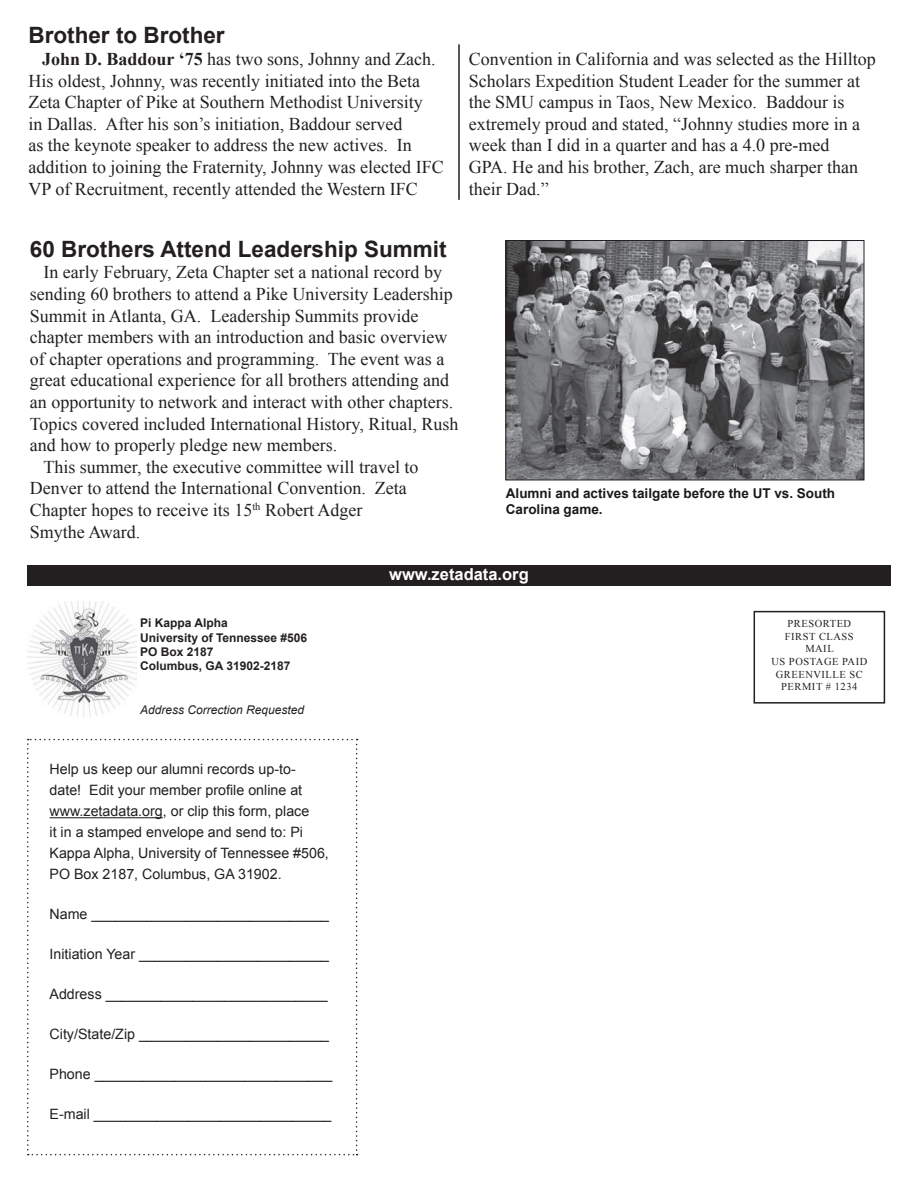
<style>
.page{position:relative;width:918px;height:1188px;background:#fff}
.page>*{position:absolute;margin:0;border:0;box-sizing:border-box;transform-origin:0 0}
.Plain_Text{font:700 22.5px "Arial";color:#231f20}
.t1{font:18px/21.6px "Times New Roman";color:#231f20}
.t2{font:700 16.5px "Arial";color:#fff}
.t3{font:14.25px/21px "Arial";color:#231f20}
.Free_Form{font:700 13.5px/16.2px "Arial";color:#1a1a1a}
.t4{font:700 12px "Arial";color:#231f20}
.t5{font:italic 12px "Arial";color:#231f20}
.First_Paragraph{font:10.5px/12.6px "Times New Roman";letter-spacing:.05em;color:#231f20;text-align:center}
.s1{font-weight:700}
</style>
<div class="page">
<div style="left:27px;top:566px;width:864px;height:20px;background:#231f20"></div>
<div style="left:754px;top:611px;width:131px;height:93px;border:2px solid #231f20"></div>
<svg style="left:27px;top:739px;width:331px;height:416px"></svg>
<hr style="left:50px;top:817px;width:113px;height:1px;background:#231f20">
<img style="left:507px;top:242px;width:355px;height:236px">
<div style="left:505px;top:240px;width:359px;height:240px;border:1px solid #231f20"></div>
<hr style="left:458px;top:44px;width:2px;height:156px;background:#231f20">
<img style="left:27px;top:601px;width:109px;height:116px">
<p class="Plain_Text" style="left:28px;top:21px;width:198px">Brother to Brother</p>
<p class="t1" style="left:28px;top:48px;width:417px;text-indent:14px"><span class="s1">John D. Baddour ‘75</span> has two sons, Johnny and Zach.<br>His oldest, Johnny, was recently initiated into the Beta Zeta Chapter of Pike at Southern Methodist University<br>in Dallas. After his son’s initiation, Baddour served<br>as the keynote speaker to address the new actives. In addition to joining the Fraternity, Johnny was elected IFC VP of Recruitment, recently attended the Western IFC</p>
<p class="t1" style="left:469px;top:48px;width:408px">Convention in California and was selected as the Hilltop Scholars Expedition Student Leader for the summer at the SMU campus in Taos, New Mexico. Baddour is extremely proud and stated, “Johnny studies more in a week than I did in a quarter and has a 4.0 pre-med<br>GPA. He and his brother, Zach, are much sharper than their Dad.”</p>
<p class="Plain_Text" style="left:30px;top:234px;width:418px">60 Brothers Attend Leadership Summit</p>
<p class="t1" style="left:30px;top:261px;width:430px;text-indent:14px">In early February, Zeta Chapter set a national record by sending 60 brothers to attend a Pike University Leadership Summit in Atlanta, GA. Leadership Summits provide chapter members with an introduction and basic overview of chapter operations and programming. The event was a great educational experience for all brothers attending and an opportunity to network and interact with other chapters.<br>Topics covered included International History, Ritual, Rush and how to properly pledge new members.</p>
<p class="t1" style="left:30px;top:456px;width:390px;text-indent:14px">This summer, the executive committee will travel to Denver to attend the International Convention. Zeta Chapter hopes to receive its 15<sup>th</sup> Robert Adger Smythe Award.</p>
<p class="Free_Form" style="left:506px;top:485px;width:331px">Alumni and actives tailgate before the UT vs. South<br>Carolina game.</p>
<p class="t4" style="left:140px;top:615px;width:89px">Pi Kappa Alpha</p>
<p class="t4" style="left:140px;top:629px;width:169px">University of Tennessee #506</p>
<p class="t4" style="left:140px;top:644px;width:75px">PO Box 2187</p>
<p class="t4" style="left:140px;top:658px;width:152px">Columbus, GA 31902-2187</p>
<p class="t5" style="left:140px;top:702px;width:166px">Address Correction Requested</p>
<p class="t3" style="left:50px;top:759px;width:281px">Help us keep our alumni records up-to&shy;date! Edit your member profile online at www.zetadata.org, or clip this form, place<br>it in a stamped envelope and send to: Pi Kappa Alpha, University of Tennessee #506, PO Box 2187, Columbus, GA 31902.</p>
<p class="t3" style="left:50px;top:904px;width:281px">Name ______________________________</p>
<p class="t3" style="left:50px;top:944px;width:281px">Initiation Year ________________________</p>
<p class="t3" style="left:50px;top:984px;width:280px">Address ____________________________</p>
<p class="t3" style="left:50px;top:1024px;width:281px">City/State/Zip ________________________</p>
<p class="t3" style="left:50px;top:1063px;width:284px">Phone ______________________________</p>
<p class="t3" style="left:50px;top:1103px;width:284px">E-mail ______________________________</p>
<p class="t2" style="left:389px;top:563px;width:141px">www.zetadata.org</p>
<p class="First_Paragraph" style="left:788px;top:617px;width:65px">PRESORTED</p>
<p class="First_Paragraph" style="left:785px;top:630px;width:70px">FIRST CLASS<br>MAIL</p>
<p class="First_Paragraph" style="left:771px;top:655px;width:97px">US POSTAGE PAID</p>
<p class="First_Paragraph" style="left:776px;top:668px;width:89px">GREENVILLE SC</p>
<p class="First_Paragraph" style="left:781px;top:680px;width:78px">PERMIT # 1234</p>
</div>
